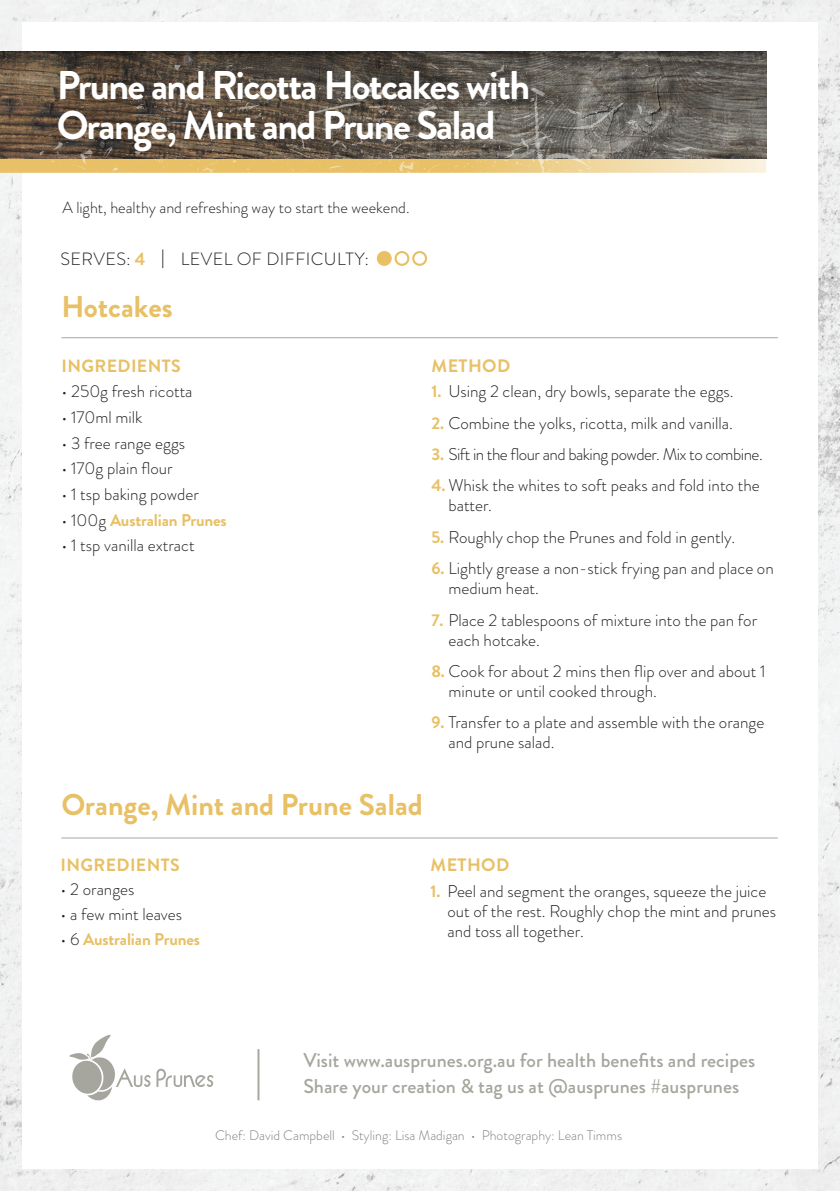
<style>
.page{position:relative;width:840px;height:1191px;background:#fff}
.page>*{position:absolute;margin:0;border:0;box-sizing:border-box;transform-origin:0 0}
.t1{font:700 40px/40px "Brandon Grotesque";letter-spacing:-.04em;color:#fff}
.t2{font:700 30px "Brandon Grotesque";color:#e8c065}
.t3{font:500 20px/26.2px "Brandon Grotesque";color:#a6a69f}
.t4{font:700 18px "Brandon Grotesque";letter-spacing:.02em;color:#e8c065}
.t5{font:300 17.8px "Brandon Grotesque";letter-spacing:.02em;color:#231f20}
.t6{font:700 17.8px "Brandon Grotesque";letter-spacing:.02em;color:#e8c065}
.t7{font:300 17px/20px "Brandon Grotesque";color:#231f20}
.t8{font:300 17px "Brandon Grotesque";letter-spacing:-.03em;color:#231f20}
.t9{font:700 17px "Brandon Grotesque";letter-spacing:-.01em;color:#e8c065}
.t10{font:300 16px "Brandon Grotesque";color:#231f20}
.t11{font:300 13.8px "Brandon Grotesque";color:#808285}
.s1{font-weight:700;color:#e8c065}
.s2{font-weight:400}
.s3{font-weight:300;color:#231f20}
</style>
<div class="page">
<img style="left:0;top:0;width:839px;height:1191px">
<div style="left:22px;top:22px;width:794px;height:1146px;background:#fff"></div>
<div style="left:378px;top:252px;width:12px;height:13px;background:#e8c065;border-radius:50%"></div>
<div style="left:376px;top:251px;width:15px;height:15px;border:2px solid #e8c065;border-radius:50%"></div>
<div style="left:394px;top:251px;width:15px;height:15px;border:2px solid #e8c065;border-radius:50%"></div>
<div style="left:412px;top:251px;width:15px;height:15px;border:2px solid #e8c065;border-radius:50%"></div>
<hr style="left:257px;top:1049px;width:2px;height:51px;background:#a6a69f">
<svg style="left:69px;top:1034px;width:144px;height:67px"></svg>
<img style="left:0;top:51px;width:765px;height:108px">
<svg style="left:5px;top:65px;width:760px;height:108px;background:#756855"></svg>
<hr style="left:61px;top:337px;width:716px;height:1px;background:#a6a69f">
<hr style="left:61px;top:837px;width:716px;height:1px;background:#a6a69f">
<h1 class="t1" style="left:57px;top:66px;width:474px">Prune and Ricotta Hotcakes with<br>Orange, Mint and Prune Salad</h1>
<p class="t10" style="left:62px;top:197px;width:348px">A light, healthy and refreshing way to start the weekend.</p>
<p class="t5" style="left:60px;top:247px;width:310px">SERVES: <span class="s1">4</span> <span class="s2">|</span> LEVEL OF DIFFICULTY:</p>
<h2 class="t2" style="left:61px;top:285px;width:113px">Hotcakes</h2>
<p class="t6" style="left:61px;top:353px;width:121px">INGREDIENTS</p>
<p class="t7" style="left:61px;top:381px;width:132px">• 250g fresh ricotta</p>
<p class="t7" style="left:61px;top:407px;width:83px">• 170ml milk</p>
<p class="t7" style="left:61px;top:433px;width:125px">• 3 free range eggs</p>
<p class="t7" style="left:61px;top:458px;width:112px">• 170g plain flour</p>
<p class="t7" style="left:61px;top:484px;width:139px">• 1 tsp baking powder</p>
<p class="t9" style="left:61px;top:508px;width:167px"><span class="s3">• 100g</span> Australian Prunes</p>
<p class="t7" style="left:61px;top:535px;width:135px">• 1 tsp vanilla extract</p>
<p class="t4" style="left:431px;top:353px;width:80px">METHOD</p>
<p class="t7" style="left:431px;top:382px;width:303px"><span class="s1">1.</span> Using 2 clean, dry bowls, separate the eggs.</p>
<p class="t7" style="left:431px;top:413px;width:303px"><span class="s1">2.</span> Combine the yolks, ricotta, milk and vanilla.</p>
<p class="t8" style="left:431px;top:443px;width:333px"><span class="s1">3.</span> Sift in the flour and baking powder. Mix to combine.</p>
<p class="t7" style="left:448px;top:476px;width:312px;text-indent:-17px"><span class="s1">4.</span> Whisk the whites to soft peaks and fold into the batter.</p>
<p class="t7" style="left:431px;top:527px;width:305px"><span class="s1">5.</span> Roughly chop the Prunes and fold in gently.</p>
<p class="t7" style="left:448px;top:558px;width:326px;text-indent:-17px"><span class="s1">6.</span> Lightly grease a non-stick frying pan and place on medium heat.</p>
<p class="t7" style="left:448px;top:609px;width:310px;text-indent:-17px"><span class="s1">7.</span> Place 2 tablespoons of mixture into the pan for each hotcake.</p>
<p class="t7" style="left:448px;top:661px;width:318px;text-indent:-17px"><span class="s1">8.</span> Cook for about 2 mins then flip over and about 1 minute or until cooked through.</p>
<p class="t7" style="left:448px;top:712px;width:317px;text-indent:-17px"><span class="s1">9.</span> Transfer to a plate and assemble with the orange and prune salad.</p>
<h2 class="t2" style="left:61px;top:784px;width:363px">Orange, Mint and Prune Salad</h2>
<p class="t6" style="left:60px;top:852px;width:121px">INGREDIENTS</p>
<p class="t7" style="left:60px;top:879px;width:75px">• 2 oranges</p>
<p class="t7" style="left:60px;top:904px;width:123px">• a few mint leaves</p>
<p class="t9" style="left:60px;top:927px;width:141px"><span class="s3">• 6</span> Australian Prunes</p>
<p class="t4" style="left:430px;top:852px;width:80px">METHOD</p>
<p class="t7" style="left:447px;top:880px;width:330px;text-indent:-17px"><span class="s1">1.</span> Peel and segment the oranges, squeeze the juice out of the rest. Roughly chop the mint and prunes and toss all together.</p>
<p class="t3" style="left:303px;top:1047px;width:453px">Visit www.ausprunes.org.au for health benefits and recipes<br>Share your creation &amp; tag us at @ausprunes #ausprunes</p>
<p class="t11" style="left:215px;top:1125px;width:408px">Chef: David Campbell • Styling: Lisa Madigan • Photography: Lean Timms</p>
</div>
